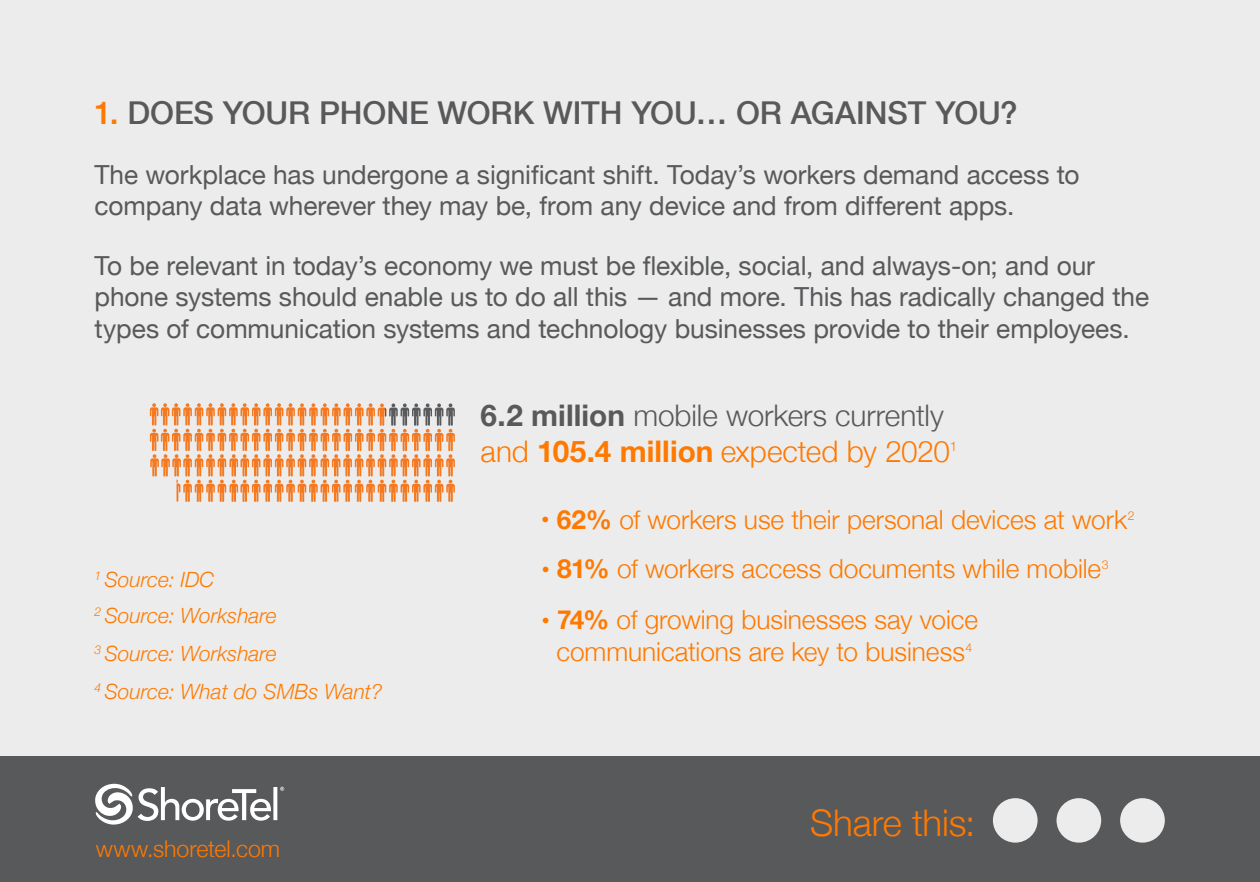
<style>
.page{position:relative;width:1260px;height:882px;background:#ececec}
.page>*{position:absolute;margin:0;border:0;box-sizing:border-box;transform-origin:0 0}
.t1{font:300 36.75px "Helvetica Neue";letter-spacing:-.005em;color:#ff7900}
.t2{font:500 31.5px "Helvetica Neue";letter-spacing:-.005em;color:#58595b}
.t3{font:300 29.75px/35.7px "Helvetica Neue";letter-spacing:-.005em;color:#58595b}
.t4{font:26.25px/31.5px "Helvetica Neue";color:#58595b}
.t5{font:300 26.25px/31.5px "Helvetica Neue";color:#ff7900;text-align:center}
.t6{font:300 23.1px "Helvetica Neue";color:#ff7900}
.t7{font:italic 300 21px/36.4px "Helvetica Neue";color:#ff7900}
.t8{font:300 13.3px "Helvetica Neue";color:#ff7900}
.t9{font:italic 300 12.25px "Helvetica Neue";color:#ff7900}
.t10{font:300 12.25px "Helvetica Neue";color:#ff7900}
.s1{color:#ff7900}
.s2{font-weight:700}
.s3{font-weight:700;color:#ff7900}
.s4{font-size:15.75px}
</style>
<div class="page">
<div style="left:0;top:756px;width:1260px;height:126px;background:#58595b"></div>
<svg style="left:95px;top:784px;width:189px;height:41px"></svg>
<div style="left:1057px;top:798px;width:44px;height:45px;background:#ececec;border-radius:50%"></div>
<div style="left:993px;top:798px;width:45px;height:45px;background:#ececec;border-radius:50%"></div>
<div style="left:1120px;top:798px;width:45px;height:45px;background:#ececec;border-radius:50%"></div>
<svg style="left:150px;top:403px;width:305px;height:99px"></svg>
<p class="t2" style="left:94px;top:94px;width:925px"><span class="s1">1.</span> DOES YOUR PHONE WORK WITH YOU… OR AGAINST YOU?</p>
<p class="t4" style="left:94px;top:159px;width:987px">The workplace has undergone a significant shift. Today’s workers demand access to company data wherever they may be, from any device and from different apps.</p>
<p class="t4" style="left:94px;top:250px;width:1056px">To be relevant in today’s economy we must be flexible, social, and always-on; and our phone systems should enable us to do all this — and more. This has radically changed the types of communication systems and technology businesses provide to their employees.</p>
<p class="t3" style="left:481px;top:397px;width:471px"><span class="s2">6.2 million</span> mobile workers currently <span class="s1">and</span> <span class="s3">105.4 million</span> <span class="s1">expected by 2020</span></p>
<p class="t8" style="left:950px;top:438px;width:9px">1</p>
<p class="t5" style="left:542px;top:503px;width:595px"><span class="s4">•</span> <span class="s2">62%</span> of workers use their personal devices at work<sup>2</sup></p>
<p class="t5" style="left:542px;top:553px;width:568px"><span class="s4">•</span> <span class="s2">81%</span> of workers access documents while mobile<sup>3</sup></p>
<p class="t7" style="left:94px;top:561px;width:184px"><sup>1</sup> Source: IDC<br><sup>2</sup> Source: Workshare</p>
<p class="t5" style="left:542px;top:604px;width:438px"><span class="s4">•</span> <span class="s2">74%</span> of growing businesses say voice communications are key to business</p>
<p class="t9" style="left:95px;top:643px;width:8px">3</p>
<p class="t10" style="left:965px;top:640px;width:8px">4</p>
<p class="t7" style="left:105px;top:635px;width:173px">Source: Workshare</p>
<p class="t7" style="left:94px;top:673px;width:289px"><sup>4</sup> Source: What do SMBs Want?</p>
<p class="t6" style="left:96px;top:834px;width:186px">www.shoretel.com</p>
<h1 class="t1" style="left:810px;top:801px;width:167px">Share this:</h1>
</div>
